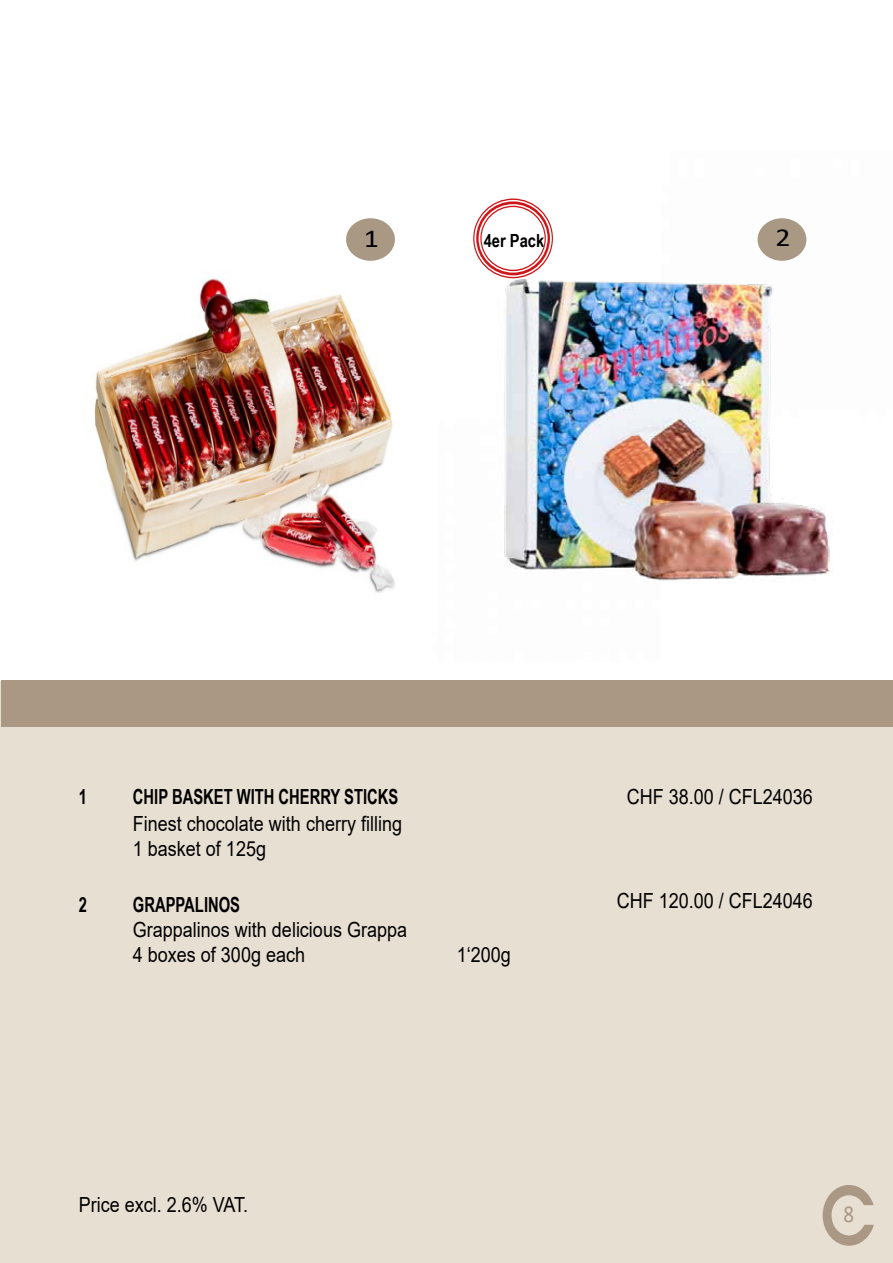
<style>
.page{position:relative;width:893px;height:1263px;background:#fff}
.page>*{position:absolute;margin:0;border:0;box-sizing:border-box;transform-origin:0 0}
.t1{font:26.1px "Calibri";color:#000;scale:1.15 1}
.t2{font:24.3px "Calibri";color:#aa9884;scale:.86 1}
.t3{font:20.85px/25px "Arial";color:#000;scale:.86 1}
.t4{font:700 20.85px "Arial Narrow";color:#000;scale:.86 1}
.t5{font:700 18.15px "Arial Narrow";color:#000}
</style>
<div class="page">
<img style="left:473px;top:198px;width:357px;height:383px">
<img style="left:94px;top:244px;width:301px;height:349px">
<div style="left:0;top:681px;width:893px;height:582px;background:#e8dfd3"></div>
<svg style="left:823px;top:1185px;width:51px;height:61px"></svg>
<div style="left:346px;top:218px;width:49px;height:43px;background:#a99884;border-radius:50%"></div>
<div style="left:758px;top:218px;width:48px;height:43px;background:#a99884;border-radius:50%"></div>
<svg style="left:477px;top:203px;width:72px;height:71px"></svg>
<div style="left:473px;top:199px;width:80px;height:79px;border:1px solid #cd1719;border-radius:50%"></div>
<div style="left:476px;top:202px;width:74px;height:73px;border:3px solid #cd1719;border-radius:50%"></div>
<div style="left:480px;top:206px;width:66px;height:65px;border:1px solid #cd1719;border-radius:50%"></div>
<div style="left:2px;top:680px;width:891px;height:46px;background:#aa9884"></div>
<p class="t1" style="left:364px;top:220px;width:15px">1</p>
<p class="t1" style="left:775px;top:219px;width:15px">2</p>
<p class="t5" style="left:484px;top:227px;width:62px">4er Pack</p>
<p class="t4" style="left:79px;top:781px;width:11px">1</p>
<p class="t4" style="left:133px;top:781px;width:310px">CHIP BASKET WITH CHERRY STICKS</p>
<p class="t3" style="left:133px;top:811px;width:314px">Finest chocolate with cherry filling<br>1 basket of 125g</p>
<p class="t4" style="left:79px;top:889px;width:11px">2</p>
<p class="t4" style="left:133px;top:889px;width:126px">GRAPPALINOS</p>
<p class="t3" style="left:133px;top:917px;width:320px">Grappalinos with delicious Grappa<br>4 boxes of 300g each</p>
<p class="t3" style="left:457px;top:942px;width:64px">1‘200g</p>
<p class="t3" style="left:79px;top:1192px;width:198px">Price excl. 2.6% VAT.</p>
<p class="t3" style="left:627px;top:784px;width:218px">CHF 38.00 / CFL24036</p>
<p class="t3" style="left:617px;top:888px;width:230px">CHF 120.00 / CFL24046</p>
<p class="t2" style="left:844px;top:1196px;width:14px">8</p>
</div>
